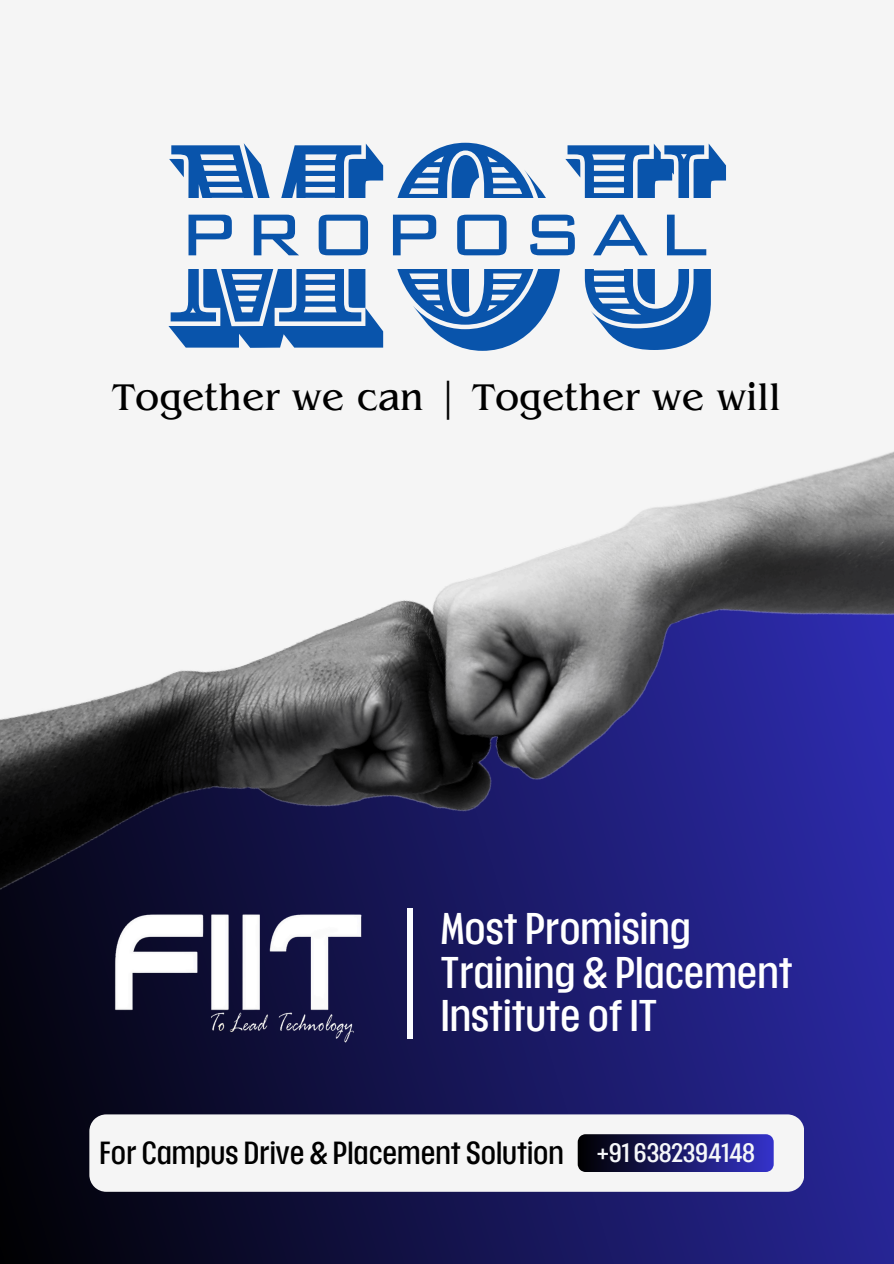
<style>
.page{position:relative;width:894px;height:1264px;background:#fff}
.page>*{position:absolute;margin:0;border:0;box-sizing:border-box;transform-origin:0 0}
.t1{font:216px "Brim Narrow Combined 3";color:#0954ab}
.t2{font:300 96px "Bank Gothic BT";letter-spacing:.075em;color:#0954ab}
.t3{font:39px "Benguiat Pro ITC";color:#000}
.t4{font:expanded 37.5px/43.8px "Placard Next";color:#fff}
.t5{font:expanded 27px "Placard Next";color:#000}
.t6{font:expanded 22.5px "Placard Next";color:#f5f7f9}
</style>
<div class="page">
<div style="left:0;top:0;width:893px;height:1263px;background:#f5f5f5"></div>
<svg style="left:0;top:1217px;width:893px;height:46px"></svg>
<img style="left:0;top:452px;width:893px;height:765px">
<svg style="left:89px;top:1114px;width:715px;height:77px"></svg>
<svg style="left:577px;top:1134px;width:196px;height:37px"></svg>
<img style="left:99px;top:897px;width:279px;height:149px">
<div style="left:406px;top:908px;width:6px;height:130px;background:#fbfcff"></div>
<h2 class="t1" style="left:163px;top:85px;width:568px">MoU</h2>
<p class="t2" style="left:179px;top:178px;width:531px">proposal</p>
<h3 class="t3" style="left:112px;top:383px;width:670px">Together we can | Together we will</h3>
<h3 class="t4" style="left:440px;top:906px;width:353px">Most Promising<br>Training &amp; Placement<br>Institute of IT</h3>
<h4 class="t5" style="left:99px;top:1133px;width:466px">For Campus Drive &amp; Placement Solution</h4>
<p class="t6" style="left:596px;top:1136px;width:159px">+91 6382394148</p>
</div>
